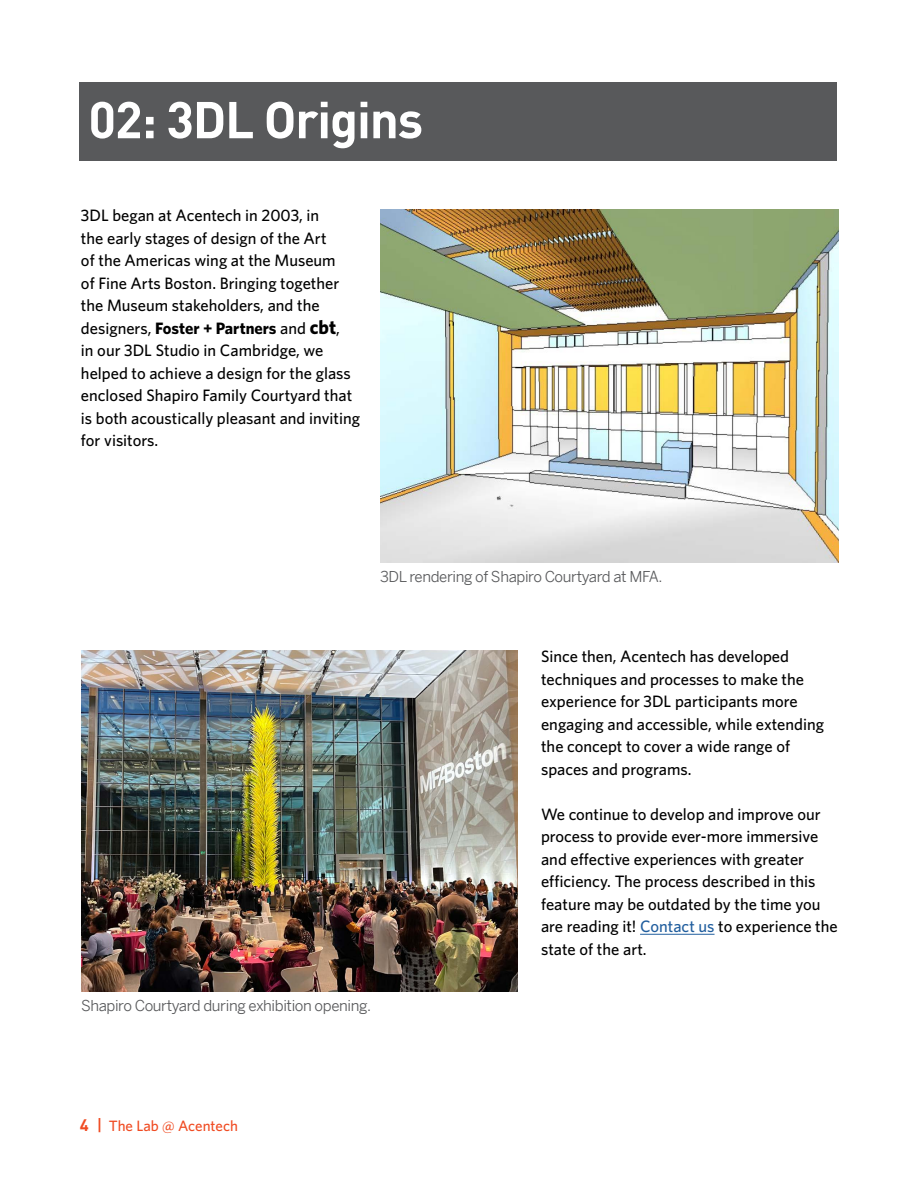
<style>
.page{position:relative;width:918px;height:1188px;background:#fff}
.page>*{position:absolute;margin:0;border:0;box-sizing:border-box;transform-origin:0 0}
.t1{font:700 51px "DINOT";letter-spacing:-.025em;color:#fff}
.t2{font:500 16.5px/22.5px "Whitney HTF";color:#000}
.t3{font:15px "Benton Sans";letter-spacing:-.025em;color:#58595b}
.t4{font:500 15px "Whitney HTF";color:#f04c23}
.s1{font-weight:700}
.s2{font-weight:700;font-size:19.5px}
.s3{color:#215e9e}
.s4{font-family:"DINOT";font-weight:700;font-size:16.5px}
.s5{font-family:"DINOT";font-size:16.5px}
</style>
<div class="page">
<div style="left:80px;top:82px;width:757px;height:79px;background:#58595b"></div>
<hr style="left:640px;top:934px;width:75px;height:1px;background:#215e9e">
<img style="left:380px;top:210px;width:458px;height:352px">
<img style="left:81px;top:650px;width:437px;height:341px">
<h1 class="t1" style="left:88px;top:80px;width:336px">02: 3DL Origins</h1>
<p class="t2" style="left:81px;top:204px;width:281px">3DL began at Acentech in 2003, in<br>the early stages of design of the Art<br>of the Americas wing at the Museum<br>of Fine Arts Boston. Bringing together the Museum stakeholders, and the designers, <span class="s1">Foster + Partners</span> and <span class="s2">cbt</span>,<br>in our 3DL Studio in Cambridge, we helped to achieve a design for the glass enclosed Shapiro Family Courtyard that is both acoustically pleasant and inviting for visitors.</p>
<p class="t3" style="left:380px;top:568px;width:284px">3DL rendering of Shapiro Courtyard at MFA.</p>
<p class="t3" style="left:81px;top:997px;width:292px">Shapiro Courtyard during exhibition opening.</p>
<p class="t2" style="left:541px;top:645px;width:285px">Since then, Acentech has developed techniques and processes to make the experience for 3DL participants more engaging and accessible, while extending the concept to cover a wide range of spaces and programs.</p>
<p class="t2" style="left:541px;top:802px;width:298px">We continue to develop and improve our process to provide ever-more immersive and effective experiences with greater efficiency. The process described in this feature may be outdated by the time you are reading it! <span class="s3">Contact us</span> to experience the state of the art.</p>
<p class="t4" style="left:80px;top:1117px;width:160px"><span class="s4">4</span> <span class="s5">|</span> The Lab @ Acentech</p>
</div>
